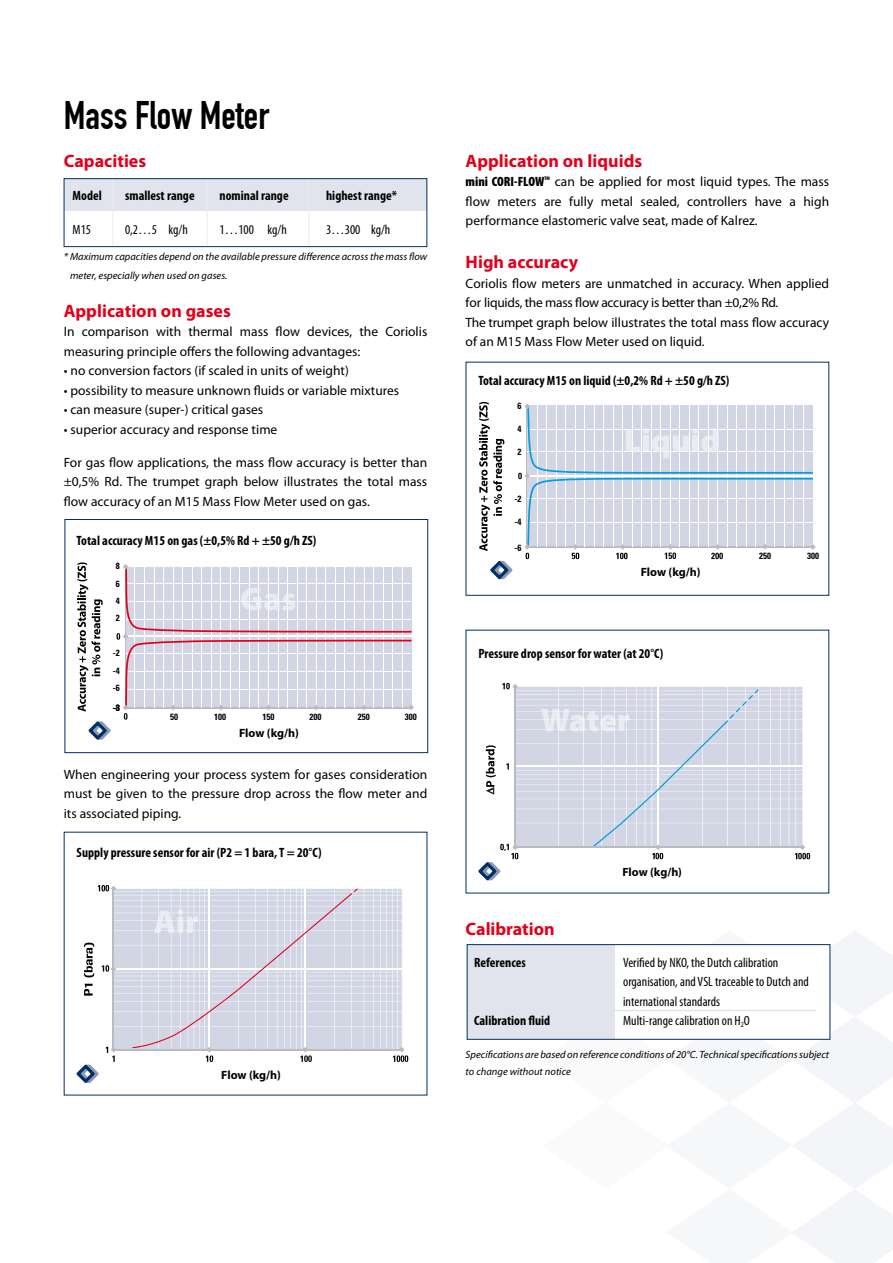
<style>
.page{position:relative;width:893px;height:1263px;background:#fff}
.page>*{position:absolute;margin:0;border:0;box-sizing:border-box;transform-origin:0 0}
.t1{font:39px "DIN Engschrift";color:#000}
.t2{font:700 18px "Myriad Pro";color:#e2001a}
.t3{font:700 18px "Myriad Pro";color:#e0001e}
.t4{font:13.5px/19.5px "Myriad Pro";color:#000;text-align:justify}
.t5{font:700 condensed 13.5px "Myriad Pro";color:#000}
.t6{font:condensed 13.5px/19.5px "Myriad Pro";color:#000}
.t7{font:900 condensed 13.5px "Myriad Pro";color:#000}
.t8{font:700 12px "Myriad Pro";color:#000}
.t9{font:italic 10.5px/18.8px "Myriad Pro";color:#000}
.t10{font:700 condensed 9px "Univers LT Std";color:#000}
.t11{font:900 condensed 5.25px "Myriad Pro";color:#000}
</style>
<div class="page">
<svg style="left:667px;top:931px;width:226px;height:332px"></svg>
<div style="left:467px;top:944px;width:363px;height:95px;background:#fff"></div>
<div style="left:467px;top:944px;width:148px;height:94px;background:#e1e3ed"></div>
<hr style="left:466px;top:1010px;width:350px;height:1px;background:#e1e3ed">
<svg style="left:77px;top:562px;width:337px;height:178px"></svg>
<div style="left:65px;top:519px;width:363px;height:234px;border:1px solid #003064"></div>
<div style="left:64px;top:178px;width:363px;height:33px;background:#e1e3ed"></div>
<hr style="left:308px;top:178px;width:1px;height:69px;background:#eaebf2">
<hr style="left:207px;top:179px;width:1px;height:68px;background:#eaebf2">
<hr style="left:112px;top:179px;width:1px;height:68px;background:#eaebf2">
<svg style="left:112px;top:888px;width:290px;height:163px;background:#d6d8e6"></svg>
<hr style="left:113px;top:888px;width:1px;height:162px;background:#b9bcbe">
<hr style="left:113px;top:1049px;width:289px;height:1px;background:#b9bcbe">
<svg style="left:77px;top:1064px;width:22px;height:19px"></svg>
<svg style="left:84px;top:984px;width:9px;height:12px"></svg>
<svg style="left:84px;top:943px;width:10px;height:34px"></svg>
<svg style="left:98px;top:885px;width:18px;height:6px"></svg>
<svg style="left:102px;top:965px;width:14px;height:7px"></svg>
<svg style="left:106px;top:1047px;width:10px;height:15px"></svg>
<svg style="left:393px;top:1047px;width:15px;height:15px"></svg>
<svg style="left:132px;top:888px;width:226px;height:174px;background:#d9d9e6"></svg>
<svg style="left:506px;top:763px;width:3px;height:6px"></svg>
<svg style="left:478px;top:844px;width:40px;height:36px"></svg>
<svg style="left:486px;top:745px;width:10px;height:50px"></svg>
<svg style="left:513px;top:687px;width:290px;height:162px;background:#d5d8e5"></svg>
<svg style="left:795px;top:844px;width:15px;height:15px"></svg>
<svg style="left:502px;top:683px;width:16px;height:6px"></svg>
<svg style="left:541px;top:689px;width:218px;height:170px;background:#d7dbe7"></svg>
<hr style="left:515px;top:847px;width:288px;height:1px;background:#b9bcbe">
<svg style="left:479px;top:402px;width:337px;height:177px"></svg>
<div style="left:466px;top:362px;width:363px;height:234px;border:1px solid #003064"></div>
<div style="left:64px;top:178px;width:363px;height:69px;border:1px solid #003064"></div>
<div style="left:467px;top:944px;width:363px;height:96px;border:1px solid #003064"></div>
<h1 class="t1" style="left:64px;top:92px;width:207px">Mass Flow Meter</h1>
<h2 class="t2" style="left:64px;top:149px;width:84px">Capacities</h2>
<p class="t5" style="left:73px;top:187px;width:31px">Model</p>
<p class="t5" style="left:125px;top:187px;width:71px">smallest range</p>
<p class="t5" style="left:220px;top:187px;width:71px">nominal range</p>
<p class="t5" style="left:326px;top:187px;width:72px">highest range*</p>
<p class="t6" style="left:73px;top:220px;width:20px">M15</p>
<p class="t6" style="left:125px;top:220px;width:64px">0,2…5 kg/h</p>
<p class="t6" style="left:220px;top:220px;width:69px">1…100 kg/h</p>
<p class="t6" style="left:326px;top:220px;width:66px">3…300 kg/h</p>
<p class="t9" style="left:70px;top:247px;width:359px;text-indent:-6px">* Maximum capacities depend on the available pressure difference across the mass flow meter, especially when used on gases.</p>
<h2 class="t2" style="left:64px;top:299px;width:169px">Application on gases</h2>
<p class="t4" style="left:64px;top:322px;width:365px">In comparison with thermal mass flow devices, the Coriolis measuring principle offers the following advantages:</p>
<p class="t4" style="left:64px;top:360px;width:287px">• no conversion factors (if scaled in units of weight)</p>
<p class="t4" style="left:64px;top:380px;width:337px">• possibility to measure unknown fluids or variable mixtures</p>
<p class="t4" style="left:64px;top:399px;width:201px">• can measure (super-) critical gases</p>
<p class="t4" style="left:64px;top:419px;width:215px">• superior accuracy and response time</p>
<p class="t4" style="left:64px;top:452px;width:365px">For gas flow applications, the mass flow accuracy is better than ±0,5% Rd. The trumpet graph below illustrates the total mass flow accuracy of an M15 Mass Flow Meter used on gas.</p>
<p class="t5" style="left:77px;top:532px;width:241px">Total accuracy M15 on gas (±0,5% Rd + ±50 g/h ZS)</p>
<p class="t10" style="left:116px;top:561px;width:5px">8</p>
<p class="t10" style="left:116px;top:578px;width:5px">6</p>
<p class="t10" style="left:116px;top:595px;width:5px">4</p>
<p class="t10" style="left:116px;top:612px;width:5px">2</p>
<p class="t10" style="left:113px;top:647px;width:8px">-2</p>
<p class="t10" style="left:113px;top:665px;width:8px">-4</p>
<p class="t10" style="left:113px;top:683px;width:8px">-6</p>
<p class="t10" style="left:113px;top:702px;width:8px">-8</p>
<p class="t10" style="left:170px;top:711px;width:9px">50</p>
<p class="t10" style="left:214px;top:711px;width:13px">100</p>
<p class="t10" style="left:262px;top:711px;width:13px">150</p>
<p class="t10" style="left:310px;top:711px;width:13px">200</p>
<p class="t10" style="left:358px;top:711px;width:13px">250</p>
<p class="t10" style="left:405px;top:711px;width:13px">300</p>
<p class="t8" style="left:239px;top:725px;width:61px">Flow (kg/h)</p>
<p class="t4" style="left:64px;top:764px;width:365px">When engineering your process system for gases consideration must be given to the pressure drop across the flow meter and its associated piping.</p>
<p class="t5" style="left:77px;top:844px;width:247px">Supply pressure sensor for air (P2 = 1 bara, T = 20°C)</p>
<p class="t8" style="left:221px;top:1067px;width:61px">Flow (kg/h)</p>
<h2 class="t2" style="left:466px;top:149px;width:178px">Application on liquids</h2>
<p class="t7" style="left:466px;top:174px;width:80px">mini CORI-FLOW</p>
<p class="t11" style="left:544px;top:176px;width:7px">TM</p>
<p class="t4" style="left:466px;top:172px;width:365px;text-indent:89px">can be applied for most liquid types. The mass flow meters are fully metal sealed, controllers have a high performance elastomeric valve seat, made of Kalrez.</p>
<h2 class="t3" style="left:466px;top:250px;width:114px">High accuracy</h2>
<p class="t4" style="left:466px;top:273px;width:365px;text-align:left">Coriolis flow meters are unmatched in accuracy. When applied for liquids, the mass flow accuracy is better than ±0,2% Rd.<br>The trumpet graph below illustrates the total mass flow accuracy of an M15 Mass Flow Meter used on liquid.</p>
<p class="t5" style="left:478px;top:372px;width:252px">Total accuracy M15 on liquid (±0,2% Rd + ±50 g/h ZS)</p>
<p class="t10" style="left:517px;top:400px;width:5px">6</p>
<p class="t10" style="left:517px;top:446px;width:5px">2</p>
<p class="t10" style="left:517px;top:423px;width:5px">4</p>
<p class="t10" style="left:514px;top:493px;width:8px">-2</p>
<p class="t10" style="left:514px;top:516px;width:8px">-4</p>
<p class="t10" style="left:514px;top:542px;width:8px">-6</p>
<p class="t8" style="left:641px;top:564px;width:61px">Flow (kg/h)</p>
<p class="t5" style="left:478px;top:645px;width:186px">Pressure drop sensor for water (at 20°C)</p>
<p class="t10" style="left:759px;top:550px;width:13px">250</p>
<p class="t10" style="left:807px;top:550px;width:13px">300</p>
<p class="t8" style="left:622px;top:864px;width:61px">Flow (kg/h)</p>
<h2 class="t2" style="left:466px;top:917px;width:91px">Calibration</h2>
<p class="t5" style="left:474px;top:954px;width:53px">References</p>
<p class="t6" style="left:623px;top:952px;width:187px">Verified by NKO, the Dutch calibration organisation, and VSL traceable to Dutch and international standards</p>
<p class="t5" style="left:474px;top:1012px;width:78px">Calibration fluid</p>
<p class="t6" style="left:623px;top:1011px;width:128px">Multi-range calibration on H<sub>2</sub>O</p>
<p class="t9" style="left:466px;top:1046px;width:365px;line-height:16.5px">Specifications are based on reference conditions of 20°C. Technical specifications subject to change without notice</p>
</div>
